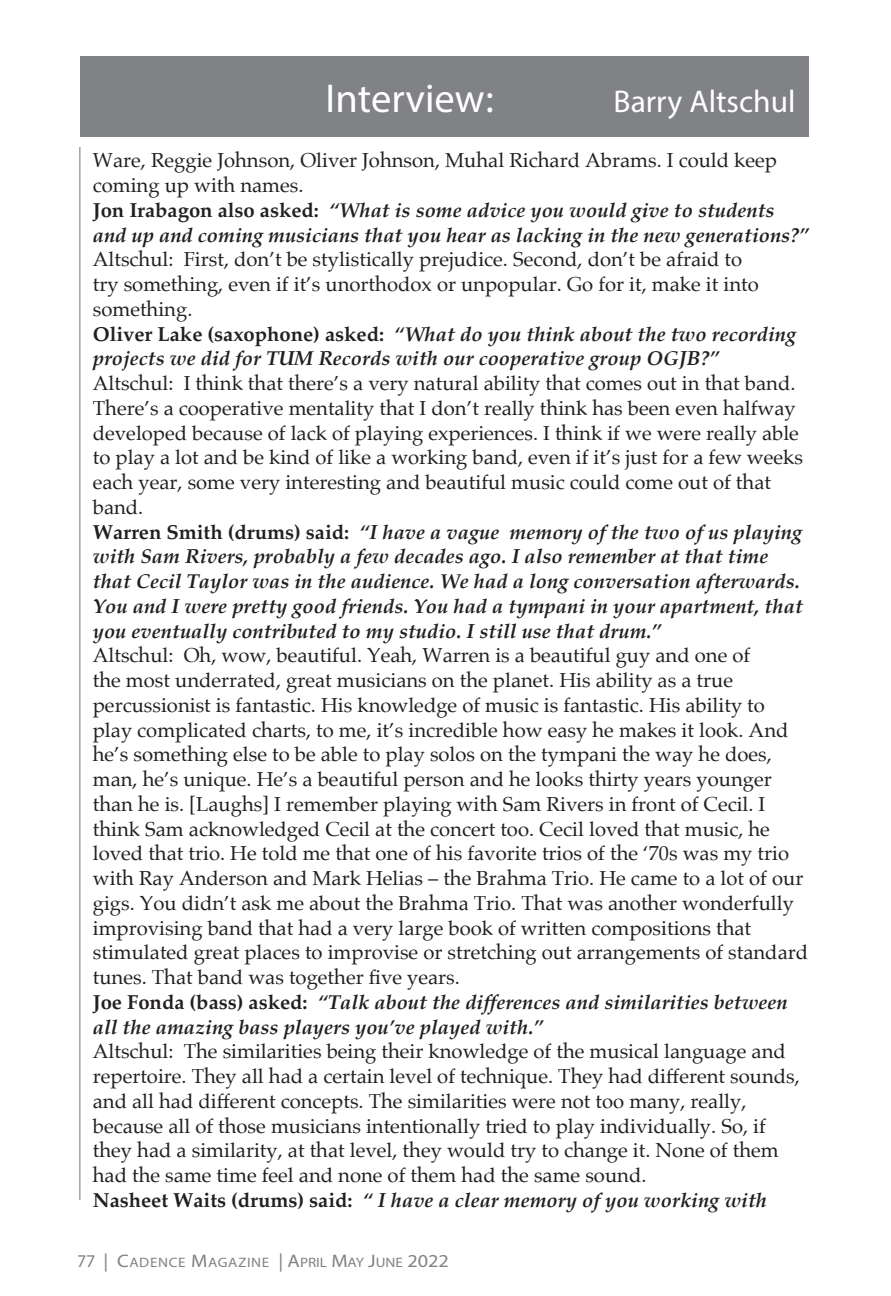
<style>
.page{position:relative;width:891px;height:1296px;background:#fff}
.page>*{position:absolute;margin:0;border:0;box-sizing:border-box;transform-origin:0 0}
.t1{font:40.5px "Myriad Pro";color:#fff}
.t2{font:31.5px "Myriad Pro";color:#fff}
.t3{font:20.25px/24.8px "Palatino";color:#231f20}
.t4{font:italic 700 20.25px/24.8px "Palatino";color:#231f20}
.t5{font:13.72px "Myriad Pro";letter-spacing:.04em;color:#808285;scale:1.11 1}
.s1{font-style:normal}
.s2{font-size:18px}
.s3{font-size:18.22px}
</style>
<div class="page">
<div style="left:80px;top:56px;width:729px;height:81px;background:#808285"></div>
<hr style="left:79px;top:147px;width:1px;height:1053px;background:#808285">
<p class="t1" style="left:325px;top:73px;width:170px">Interview:</p>
<p class="t2" style="left:614px;top:82px;width:183px">Barry Altschul</p>
<p class="t3" style="left:93px;top:148px;width:686px">Ware, Reggie Johnson, Oliver Johnson, Muhal Richard Abrams. I could keep coming up with names.</p>
<p class="t4" style="left:93px;top:198px;width:718px"><span class="s1">Jon Irabagon also asked:</span> “What is some advice you would give to students and up and coming musicians that you hear as lacking in the new generations?”</p>
<p class="t3" style="left:93px;top:247px;width:668px">Altschul: First, don’t be stylistically prejudice. Second, don’t be afraid to try something, even if it’s unorthodox or unpopular. Go for it, make it into something.</p>
<p class="t4" style="left:93px;top:321px;width:705px"><span class="s1">Oliver Lake (saxophone) asked:</span> “What do you think about the two recording projects we did for TUM Records with our cooperative group OGJB?”</p>
<p class="t3" style="left:93px;top:371px;width:712px">Altschul: I think that there’s a very natural ability that comes out in that band.<br>There’s a cooperative mentality that I don’t really think has been even halfway developed because of lack of playing experiences. I think if we were really able to play a lot and be kind of like a working band, even if it’s just for a few weeks each year, some very interesting and beautiful music could come out of that band.</p>
<p class="t4" style="left:93px;top:519px;width:712px"><span class="s1">Warren Smith (drums) said:</span> “I have a vague memory of the two of us playing with Sam Rivers, probably a few decades ago. I also remember at that time that Cecil Taylor was in the audience. We had a long conversation afterwards.<br>You and I were pretty good friends. You had a tympani in your apartment, that you eventually contributed to my studio. I still use that drum.”</p>
<p class="t3" style="left:93px;top:643px;width:717px">Altschul: Oh, wow, beautiful. Yeah, Warren is a beautiful guy and one of<br>the most underrated, great musicians on the planet. His ability as a true percussionist is fantastic. His knowledge of music is fantastic. His ability to play complicated charts, to me, it’s incredible how easy he makes it look. And he’s something else to be able to play solos on the tympani the way he does, man, he’s unique. He’s a beautiful person and he looks thirty years younger than he is. [Laughs] I remember playing with Sam Rivers in front of Cecil. I think Sam acknowledged Cecil at the concert too. Cecil loved that music, he loved that trio. He told me that one of his favorite trios of the ‘70s was my trio with Ray Anderson and Mark Helias – the Brahma Trio. He came to a lot of our gigs. You didn’t ask me about the Brahma Trio. That was another wonderfully improvising band that had a very large book of written compositions that stimulated great places to improvise or stretching out arrangements of standard tunes. That band was together five years.</p>
<p class="t4" style="left:93px;top:990px;width:697px"><span class="s1">Joe Fonda (bass) asked:</span> “Talk about the differences and similarities between all the amazing bass players you’ve played with.”</p>
<p class="t3" style="left:93px;top:1039px;width:709px">Altschul: The similarities being their knowledge of the musical language and repertoire. They all had a certain level of technique. They had different sounds, and all had different concepts. The similarities were not too many, really, because all of those musicians intentionally tried to play individually. So, if they had a similarity, at that level, they would try to change it. None of them had the same time feel and none of them had the same sound.</p>
<p class="t4" style="left:93px;top:1188px;width:676px"><span class="s1">Nasheet Waits (drums) said:</span> “ I have a clear memory of you working with</p>
<p class="t5" style="left:77px;top:1254px;width:336px"><span class="s2">77</span> <span class="s3">|</span> <span class="s3">C</span>ADENCE <span class="s3">M</span>AGAZINE <span class="s3">| A</span>PRIL <span class="s3">M</span>AY <span class="s3">J</span>UNE <span class="s3">2022</span></p>
</div>
